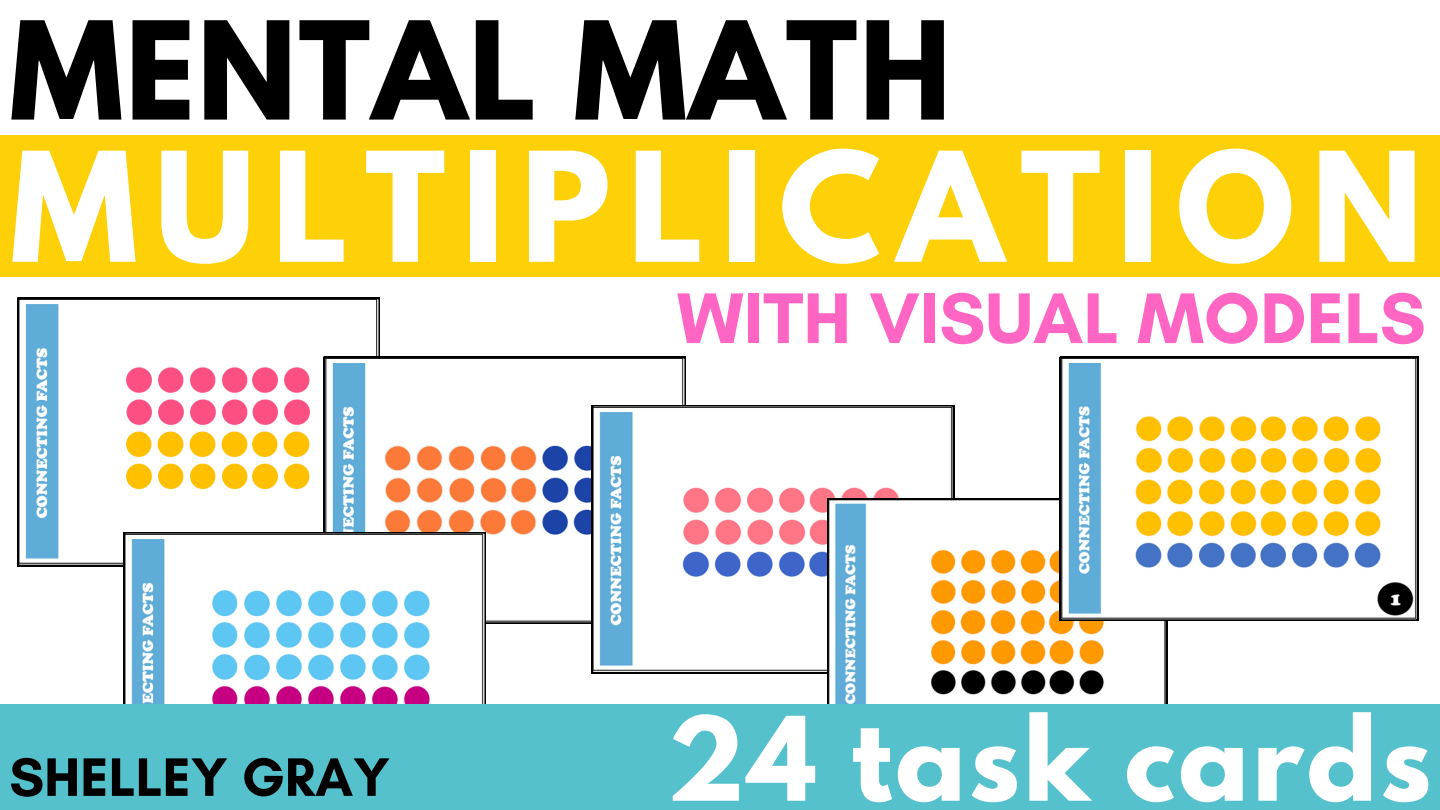
<style>
.page{position:relative;width:1440px;height:810px;background:#fff}
.page>*{position:absolute;margin:0;border:0;box-sizing:border-box;transform-origin:0 0}
.t1{font:700 134.8px "League Spartan";letter-spacing:.125em;color:#fff}
.t2{font:700 120.5px "League Spartan";letter-spacing:.015em;color:#000}
.t3{font:700 102.9px "League Spartan";letter-spacing:.035em;color:#fff}
.t4{font:700 73px "Glacial Indifference";color:#ff66c4}
.t5{font:700 55.2px "Glacial Indifference";color:#000}
</style>
<div class="page">
<div style="left:0;top:135px;width:1440px;height:141px;background:#fdd008"></div>
<svg style="left:18px;top:298px;width:362px;height:268px"></svg>
<svg style="left:324px;top:357px;width:362px;height:267px"></svg>
<svg style="left:124px;top:532px;width:362px;height:172px"></svg>
<svg style="left:592px;top:405px;width:362px;height:268px"></svg>
<svg style="left:827px;top:499px;width:340px;height:205px"></svg>
<div style="left:0;top:704px;width:1440px;height:106px;background:#55c1cc"></div>
<svg style="left:1060px;top:357px;width:358px;height:264px"></svg>
<p class="t2" style="left:9px;top:11px;width:943px">MENTAL MATH</p>
<p class="t1" style="left:10px;top:141px;width:1414px">MULTIPLICATION</p>
<p class="t4" style="left:677px;top:274px;width:750px">WITH VISUAL MODELS</p>
<p class="t5" style="left:9px;top:743px;width:382px">SHELLEY GRAY</p>
<p class="t3" style="left:667px;top:708px;width:766px">24 task cards</p>
</div>
